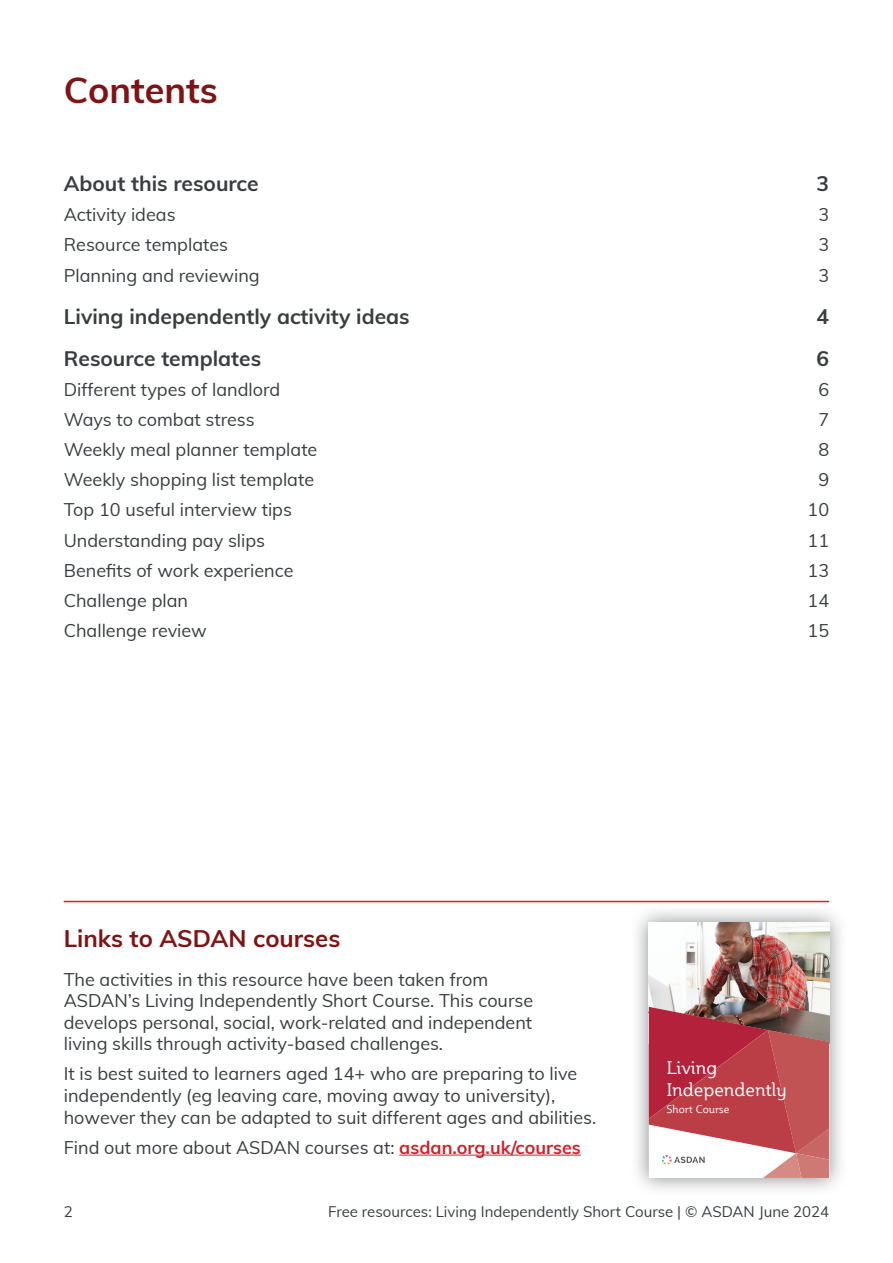
<style>
.page{position:relative;width:893px;height:1263px;background:#fff}
.page>*{position:absolute;margin:0;border:0;box-sizing:border-box;transform-origin:0 0}
.t1{font:700 36px "Muli";color:#7f1416}
.t2{font:700 24px "Muli";color:#7f1416}
.t3{font:700 21px "Muli";color:#393d3f}
.t4{font:18.15px/21.8px "Plume";color:#fff}
.t5{font:18px/21.6px "Muli";color:#393d3f}
.t6{font:15px "Muli";color:#393d3f}
.t7{font:10.95px "Plume";color:#fff}
.s1{font-weight:700;color:#cf242e}
</style>
<div class="page">
<div style="left:630px;top:904px;width:218px;height:293px;background:#616466;opacity:.75"></div>
<img style="left:649px;top:923px;width:180px;height:84px">
<svg style="left:649px;top:1007px;width:183px;height:174px"></svg>
<hr style="left:399px;top:1155px;width:182px;height:1px;background:#cf242e">
<hr style="left:64px;top:901px;width:765px;height:1px;background:#cf242e">
<h1 class="t1" style="left:64px;top:64px;width:156px">Contents</h1>
<p class="t3" style="left:64px;top:168px;width:196px">About this resource</p>
<p class="t3" style="left:817px;top:168px;width:14px">3</p>
<p class="t5" style="left:64px;top:203px;width:113px">Activity ideas</p>
<p class="t5" style="left:818px;top:203px;width:12px">3</p>
<p class="t5" style="left:64px;top:233px;width:166px">Resource templates</p>
<p class="t5" style="left:818px;top:233px;width:12px">3</p>
<p class="t5" style="left:64px;top:263px;width:197px">Planning and reviewing</p>
<p class="t5" style="left:818px;top:263px;width:12px">3</p>
<p class="t3" style="left:64px;top:301px;width:347px">Living independently activity ideas</p>
<p class="t3" style="left:817px;top:301px;width:14px">4</p>
<p class="t3" style="left:64px;top:343px;width:199px">Resource templates</p>
<p class="t3" style="left:817px;top:343px;width:14px">6</p>
<p class="t5" style="left:64px;top:378px;width:218px">Different types of landlord</p>
<p class="t5" style="left:818px;top:378px;width:12px">6</p>
<p class="t5" style="left:64px;top:408px;width:192px">Ways to combat stress</p>
<p class="t5" style="left:818px;top:408px;width:12px">7</p>
<p class="t5" style="left:64px;top:438px;width:255px">Weekly meal planner template</p>
<p class="t5" style="left:818px;top:438px;width:12px">8</p>
<p class="t5" style="left:64px;top:468px;width:252px">Weekly shopping list template</p>
<p class="t5" style="left:818px;top:468px;width:12px">9</p>
<p class="t5" style="left:64px;top:498px;width:230px">Top 10 useful interview tips</p>
<p class="t5" style="left:808px;top:498px;width:23px">10</p>
<p class="t5" style="left:64px;top:528px;width:203px">Understanding pay slips</p>
<p class="t5" style="left:808px;top:528px;width:23px">11</p>
<p class="t5" style="left:64px;top:558px;width:231px">Benefits of work experience</p>
<p class="t5" style="left:808px;top:558px;width:23px">13</p>
<p class="t5" style="left:64px;top:589px;width:126px">Challenge plan</p>
<p class="t5" style="left:808px;top:589px;width:23px">14</p>
<p class="t5" style="left:64px;top:619px;width:145px">Challenge review</p>
<p class="t5" style="left:808px;top:619px;width:23px">15</p>
<h2 class="t2" style="left:64px;top:921px;width:278px">Links to ASDAN courses</h2>
<p class="t5" style="left:64px;top:967px;width:471px">The activities in this resource have been taken from ASDAN’s Living Independently Short Course. This course develops personal, social, work-related and independent living skills through activity-based challenges.</p>
<p class="t5" style="left:64px;top:1062px;width:534px">It is best suited to learners aged 14+ who are preparing to live independently (eg leaving care, moving away to university), however they can be adapted to suit different ages and abilities.</p>
<p class="t5" style="left:64px;top:1135px;width:519px">Find out more about ASDAN courses at: <span class="s1">asdan.org.uk/courses</span></p>
<p class="t4" style="left:667px;top:1057px;width:121px">Living<br>Independently</p>
<p class="t7" style="left:667px;top:1103px;width:64px">Short Course</p>
<p class="t6" style="left:64px;top:1201px;width:10px">2</p>
<p class="t6" style="left:328px;top:1201px;width:503px">Free resources: Living Independently Short Course | © ASDAN June 2024</p>
</div>
